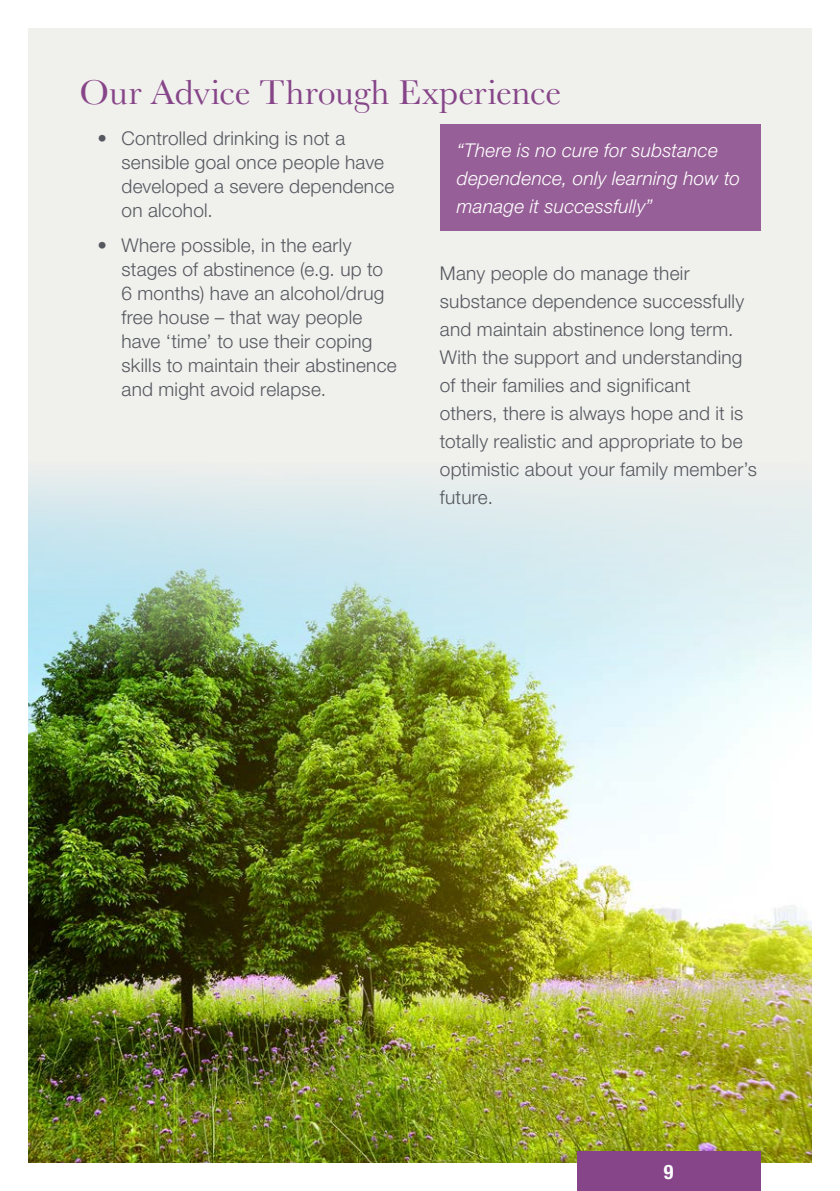
<style>
.page{position:relative;width:840px;height:1191px;background:#fff}
.page>*{position:absolute;margin:0;border:0;box-sizing:border-box;transform-origin:0 0}
.t1{font:36px "Baskerville";color:#864588}
.t2{font:700 condensed 20px "Helvetica Neue";color:#fff}
.t3{font:300 19px/24px "Helvetica Neue";letter-spacing:.015em;color:#56585f}
.t4{font:italic 300 19px/28px "Helvetica Neue";letter-spacing:.01em;color:#fff}
</style>
<div class="page">
<div style="left:28px;top:28px;width:783px;height:1134px;background:#f0f0ed"></div>
<img style="left:28px;top:476px;width:783px;height:686px">
<div style="left:439px;top:124px;width:321px;height:107px;background:#965f97"></div>
<div style="left:576px;top:1151px;width:184px;height:40px;background:#864588"></div>
<h1 class="t1" style="left:79px;top:71px;width:483px">Our Advice Through Experience</h1>
<p class="t3" style="left:121px;top:125px;width:274px;text-indent:-24px">• Controlled drinking is not a sensible goal once people have developed a severe dependence on alcohol.</p>
<p class="t3" style="left:121px;top:233px;width:276px;text-indent:-24px">• Where possible, in the early stages of abstinence (e.g. up to<br>6 months) have an alcohol/drug free house – that way people have ‘time’ to use their coping skills to maintain their abstinence and might avoid relapse.</p>
<p class="t4" style="left:456px;top:136px;width:284px">“There is no cure for substance dependence, only learning how to manage it successfully”</p>
<p class="t3" style="left:439px;top:259px;width:318px;line-height:28px">Many people do manage their substance dependence successfully and maintain abstinence long term.<br>With the support and understanding of their families and significant<br>others, there is always hope and it is totally realistic and appropriate to be optimistic about your family member’s future.</p>
<p class="t2" style="left:663px;top:1159px;width:11px">9</p>
</div>
